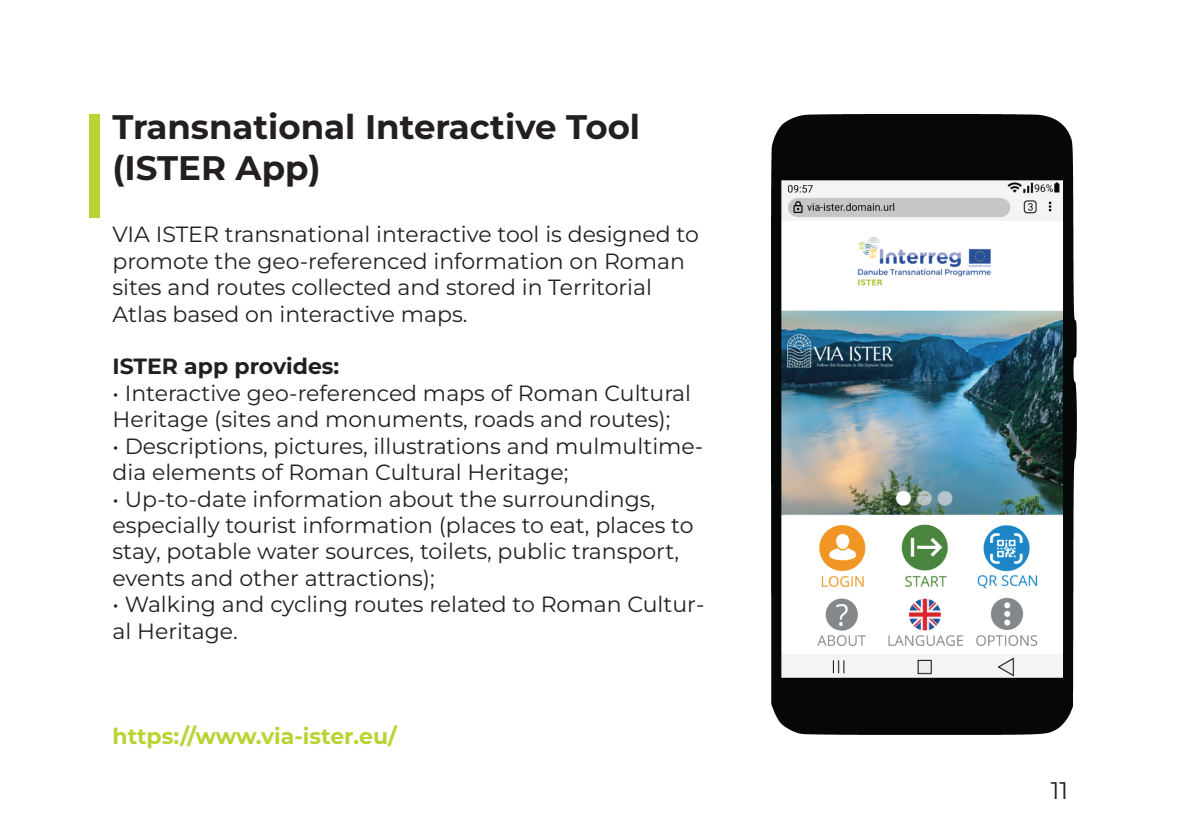
<style>
.page{position:relative;width:1191px;height:840px;background:#fff}
.page>*{position:absolute;margin:0;border:0;box-sizing:border-box;transform-origin:0 0}
.t1{font:700 34px/40.8px "Montserrat";color:#231f20}
.t2{font:24px "Montserrat";color:#231f20}
.t3{font:22px/26.4px "Montserrat";color:#231f20}
.t4{font:700 22px "Montserrat";color:#b7d433}
.t5{font:700 22px "Montserrat";color:#231f20}
</style>
<div class="page">
<img style="left:771px;top:114px;width:306px;height:620px">
<div style="left:89px;top:115px;width:11px;height:103px;background:#b7d433"></div>
<h1 class="t1" style="left:112px;top:105px;width:529px">Transnational Interactive Tool (ISTER App)</h1>
<p class="t3" style="left:112px;top:220px;width:588px">VIA ISTER transnational interactive tool is designed to promote the geo-referenced information on Roman sites and routes collected and stored in Territorial Atlas based on interactive maps.</p>
<p class="t5" style="left:112px;top:352px;width:228px">ISTER app provides:</p>
<p class="t3" style="left:112px;top:379px;width:580px">• Interactive geo-referenced maps of Roman Cultural<br>Heritage (sites and monuments, roads and routes);</p>
<p class="t3" style="left:112px;top:432px;width:592px">• Descriptions, pictures, illustrations and mulmultime&shy;dia elements of Roman Cultural Heritage;</p>
<p class="t3" style="left:112px;top:484px;width:582px">• Up-to-date information about the surroundings, especially tourist information (places to eat, places to stay, potable water sources, toilets, public transport, events and other attractions);</p>
<p class="t3" style="left:112px;top:590px;width:593px">• Walking and cycling routes related to Roman Cultur&shy;al Heritage.</p>
<p class="t4" style="left:112px;top:721px;width:286px">https://www.via-ister.eu/</p>
<p class="t2" style="left:1050px;top:774px;width:19px">11</p>
</div>
